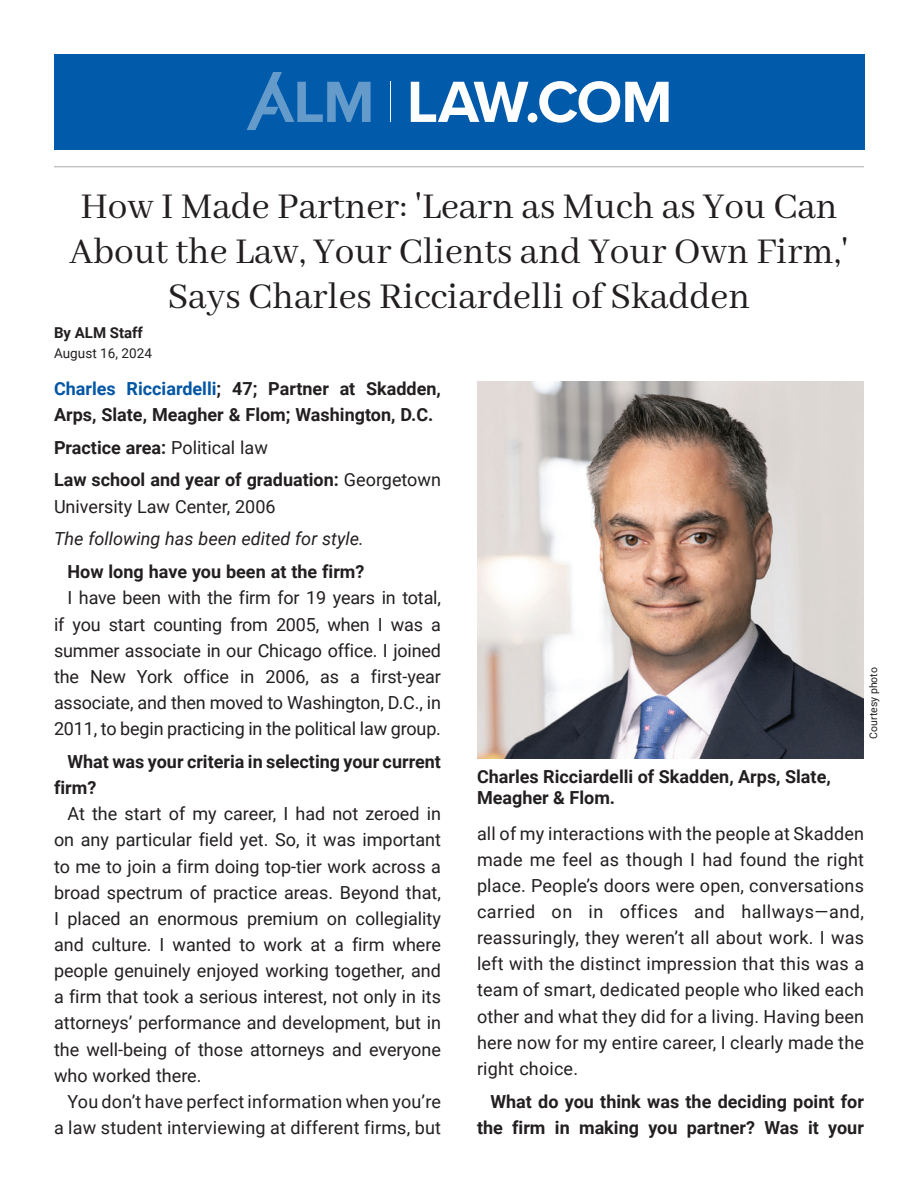
<style>
.page{position:relative;width:918px;height:1188px;background:#fff}
.page>*{position:absolute;margin:0;border:0;box-sizing:border-box;transform-origin:0 0}
.t1{font:40.5px/45px "Abhaya Libre";color:#231f20;text-align:center}
.t2{font:18px/26.1px "Roboto";color:#231f20;text-align:justify}
.t3{font:700 18px/26.1px "Roboto";color:#231f20}
.t4{font:italic 18px "Roboto";color:#231f20}
.t5{font:700 15px "Roboto";color:#231f20}
.t6{font:13.5px "Roboto";letter-spacing:.005em;color:#231f20}
.t7{font:10.5px "Roboto";color:#231f20}
.s1{color:#0156a5}
.s2{font-weight:400}
</style>
<div class="page">
<hr style="left:54px;top:167px;width:810px;height:1px;background:#a8a9ad">
<div style="left:54px;top:55px;width:810px;height:95px;background:#015aaa"></div>
<hr style="left:391px;top:82px;width:1px;height:40px;background:#fff">
<svg style="left:247px;top:73px;width:124px;height:57px"></svg>
<svg style="left:411px;top:82px;width:117px;height:40px"></svg>
<div style="left:528px;top:113px;width:9px;height:10px;background:#fff;border-radius:50%"></div>
<svg style="left:539px;top:81px;width:130px;height:42px"></svg>
<img style="left:477px;top:381px;width:387px;height:378px">
<h1 class="t1" style="left:70px;top:186px;width:780px">How I Made Partner: 'Learn as Much as You Can<br>About the Law, Your Clients and Your Own Firm,'<br>Says Charles Ricciardelli of Skadden</h1>
<p class="t5" style="left:54px;top:322px;width:91px">By ALM Staff</p>
<p class="t6" style="left:54px;top:343px;width:100px">August 16, 2024</p>
<p class="t3" style="left:54px;top:374px;width:388px"><span class="s1">Charles Ricciardelli</span>; 47; Partner at Skadden,<br>Arps, Slate, Meagher &amp; Flom; Washington, D.C.</p>
<p class="t3" style="left:54px;top:430px;width:388px;line-height:32.8px">Practice area: <span class="s2">Political law<br></span>Law school and year of graduation: <span class="s2">Georgetown</span></p>
<p class="t2" style="left:54px;top:492px;width:223px">University Law Center, 2006</p>
<p class="t4" style="left:54px;top:526px;width:311px">The following has been edited for style.</p>
<p class="t3" style="left:68px;top:558px;width:299px">How long have you been at the firm?</p>
<p class="t2" style="left:54px;top:584px;width:389px;text-indent:14px">I have been with the firm for 19 years in total, if you start counting from 2005, when I was a summer associate in our Chicago office. I joined the New York office in 2006, as a first-year associate, and then moved to Washington, D.C., in 2011, to begin practicing in the political law group.</p>
<p class="t3" style="left:54px;top:748px;width:388px;text-indent:14px">What was your criteria in selecting your current firm?</p>
<p class="t2" style="left:54px;top:800px;width:389px;text-indent:14px">At the start of my career, I had not zeroed in on any particular field yet. So, it was important to me to join a firm doing top-tier work across a broad spectrum of practice areas. Beyond that, I placed an enormous premium on collegiality and culture. I wanted to work at a firm where people genuinely enjoyed working together, and a firm that took a serious interest, not only in its attorneys’ performance and development, but in the well-being of those attorneys and everyone who worked there.</p>
<p class="t2" style="left:54px;top:1088px;width:389px;text-align:right">You don’t have perfect information when you’re a law student interviewing at different firms, but</p>
<p class="t3" style="left:477px;top:765px;width:355px;line-height:21.6px">Charles Ricciardelli of Skadden, Arps, Slate,<br>Meagher &amp; Flom.</p>
<p class="t7" style="left:866px;top:739px;width:73px;rotate:-90deg">Courtesy photo</p>
<p class="t2" style="left:477px;top:819px;width:389px">all of my interactions with the people at Skadden made me feel as though I had found the right place. People’s doors were open, conversations carried on in offices and hallways—and, reassuringly, they weren’t all about work. I was left with the distinct impression that this was a team of smart, dedicated people who liked each other and what they did for a living. Having been here now for my entire career, I clearly made the right choice.</p>
<p class="t3" style="left:477px;top:1088px;width:388px;text-align:right">What do you think was the deciding point for the firm in making you partner? Was it your</p>
</div>
